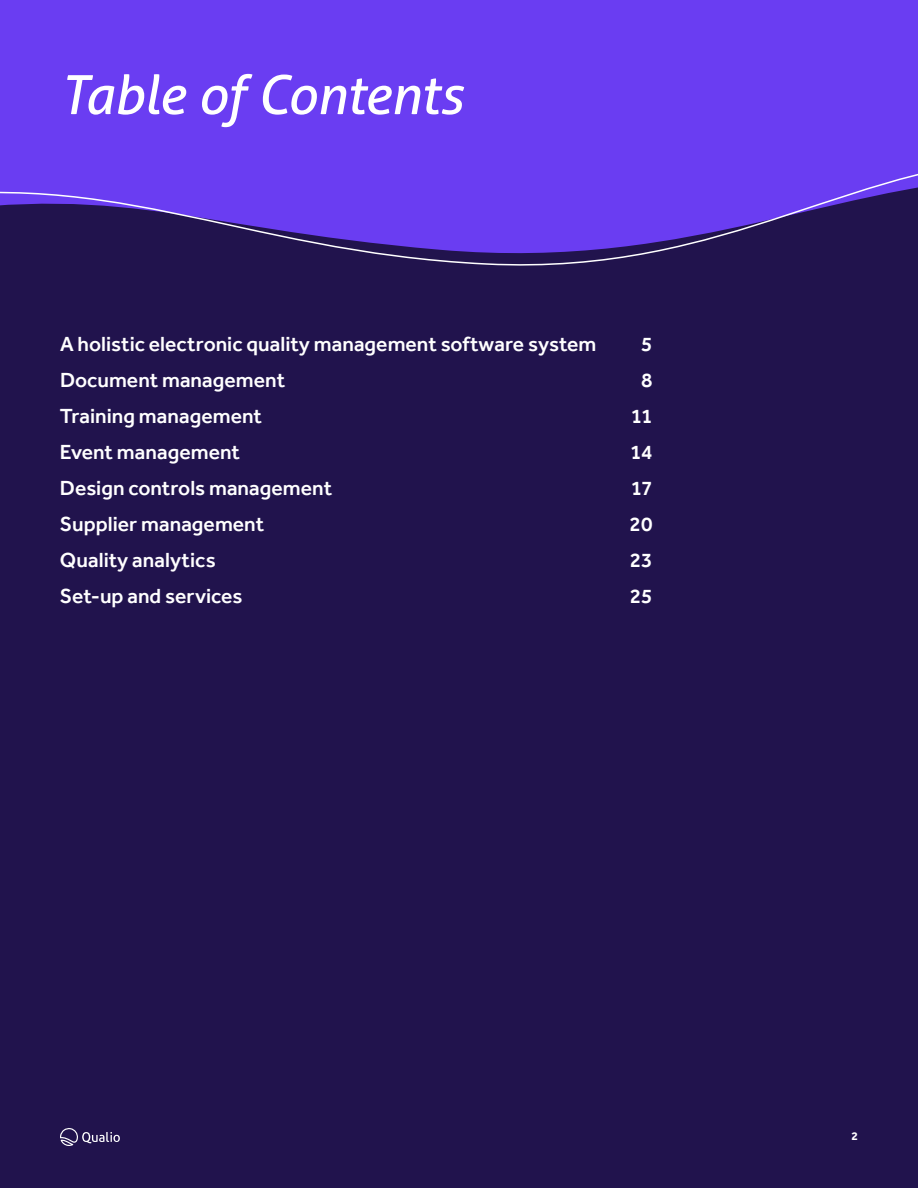
<style>
.page{position:relative;width:918px;height:1188px;background:#21134d}
.page>*{position:absolute;margin:0;border:0;box-sizing:border-box;transform-origin:0 0}
.t1{font:italic 54px "Aller";letter-spacing:-.015em;color:#fff}
.t2{font:500 21px "Effra";color:#fff}
.t3{font:700 12px "Effra";color:#fff}
</style>
<div class="page">
<svg style="left:60px;top:1128px;width:60px;height:18px"></svg>
<div style="left:0;top:0;width:918px;height:155px;background:#6a3df2"></div>
<svg style="left:0;top:155px;width:918px;height:111px"></svg>
<h1 class="t1" style="left:60px;top:62px;width:404px">Table of Contents</h1>
<p class="t2" style="left:60px;top:331px;width:538px">A holistic electronic quality management software system</p>
<p class="t2" style="left:641px;top:331px;width:13px">5</p>
<p class="t2" style="left:60px;top:367px;width:227px">Document management</p>
<p class="t2" style="left:641px;top:367px;width:13px">8</p>
<p class="t2" style="left:60px;top:403px;width:203px">Training management</p>
<p class="t2" style="left:631px;top:403px;width:23px">11</p>
<p class="t2" style="left:60px;top:439px;width:181px">Event management</p>
<p class="t2" style="left:630px;top:439px;width:24px">14</p>
<p class="t2" style="left:60px;top:475px;width:274px">Design controls management</p>
<p class="t2" style="left:631px;top:475px;width:23px">17</p>
<p class="t2" style="left:60px;top:511px;width:206px">Supplier management</p>
<p class="t2" style="left:630px;top:511px;width:24px">20</p>
<p class="t2" style="left:60px;top:547px;width:157px">Quality analytics</p>
<p class="t2" style="left:630px;top:547px;width:24px">23</p>
<p class="t2" style="left:60px;top:583px;width:184px">Set-up and services</p>
<p class="t2" style="left:630px;top:583px;width:24px">25</p>
<p class="t3" style="left:851px;top:1129px;width:8px">2</p>
</div>
